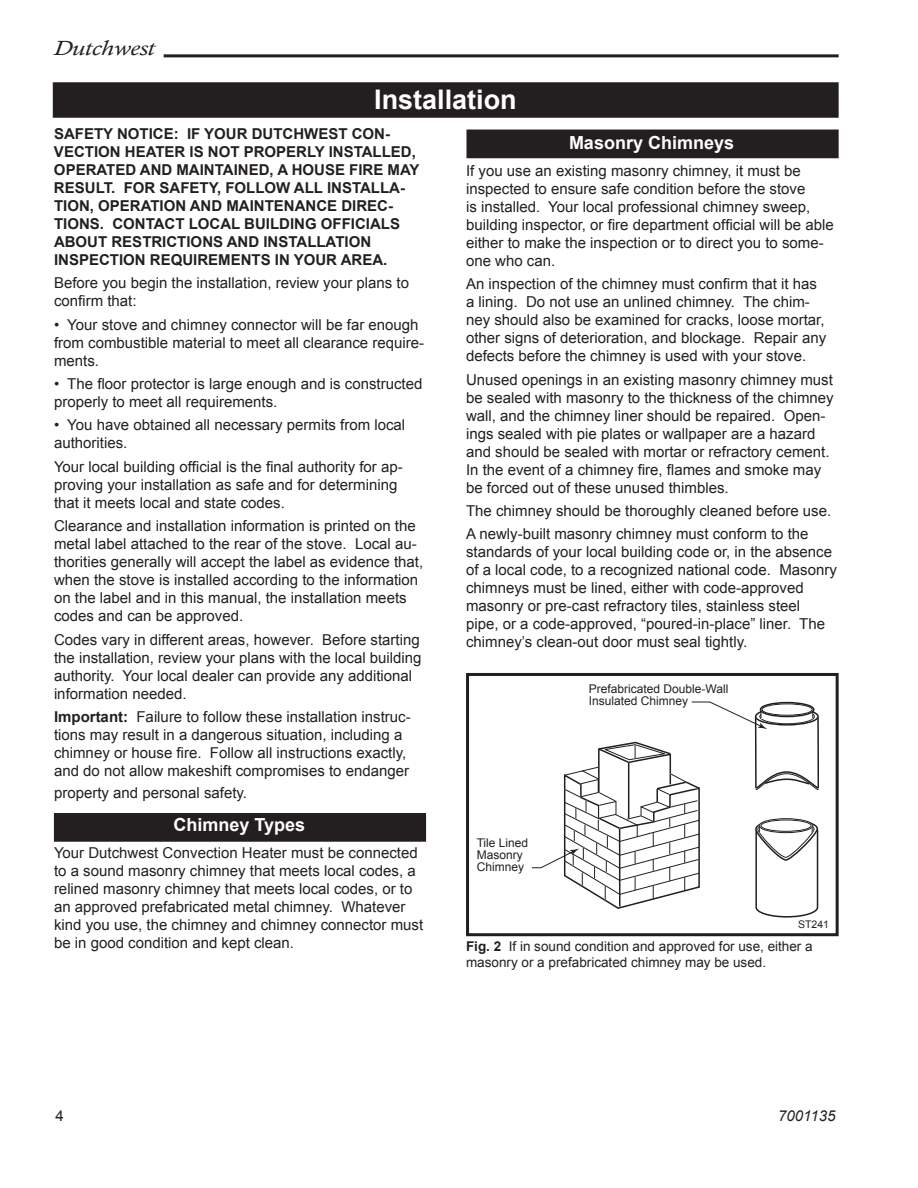
<style>
.page{position:relative;width:918px;height:1188px;background:#fff}
.page>*{position:absolute;margin:0;border:0;box-sizing:border-box;transform-origin:0 0}
.t1{font:700 27px "Arial";color:#fff}
.t2{font:italic 21px "Calisto";color:#231f20;scale:1.2 1}
.t3{font:700 18px "Arial";color:#fff}
.t4{font:15px/18px "Arial";color:#231f20}
.t5{font:700 15px/18px "Arial";color:#231f20}
.t6{font:italic 15px "Arial";color:#231f20}
.t7{font:13.5px/16.2px "Arial";color:#231f20}
.t8{font:12px/12px "Arial";color:#231f20}
.t9{font:10.5px "Arial";color:#231f20}
.s1{font-weight:700}
</style>
<div class="page">
<hr style="left:164px;top:54px;width:675px;height:3px;background:#231f20">
<div style="left:467px;top:130px;width:371px;height:28px;background:#231f20"></div>
<div style="left:55px;top:814px;width:370px;height:27px;background:#231f20"></div>
<div style="left:54px;top:813px;width:372px;height:29px;border:2px solid #231f20"></div>
<div style="left:54px;top:83px;width:784px;height:34px;background:#231f20"></div>
<div style="left:53px;top:82px;width:786px;height:36px;border:2px solid #231f20"></div>
<svg style="left:532px;top:702px;width:286px;height:216px"></svg>
<div style="left:466px;top:673px;width:373px;height:263px;border:3px solid #231f20"></div>
<h2 class="t2" style="left:54px;top:36px;width:86px">Dutchwest</h2>
<h1 class="t1" style="left:374px;top:84px;width:144px">Installation</h1>
<p class="t5" style="left:54px;top:125px;width:367px">SAFETY NOTICE: IF YOUR DUTCHWEST CON-VECTION HEATER IS NOT PROPERLY INSTALLED, OPERATED AND MAINTAINED, A HOUSE FIRE MAY RESULT. FOR SAFETY, FOLLOW ALL INSTALLA-TION, OPERATION AND MAINTENANCE DIREC-TIONS. CONTACT LOCAL BUILDING OFFICIALS ABOUT RESTRICTIONS AND INSTALLATION INSPECTION REQUIREMENTS IN YOUR AREA.</p>
<p class="t4" style="left:54px;top:274px;width:357px">Before you begin the installation, review your plans to confirm that:</p>
<p class="t4" style="left:54px;top:315px;width:372px">• Your stove and chimney connector will be far enough from combustible material to meet all clearance require&shy;ments.</p>
<p class="t4" style="left:54px;top:375px;width:370px">• The floor protector is large enough and is constructed properly to meet all requirements.</p>
<p class="t4" style="left:54px;top:416px;width:353px">• You have obtained all necessary permits from local authorities.</p>
<p class="t4" style="left:54px;top:458px;width:350px">Your local building official is the final authority for ap&shy;proving your installation as safe and for determining that it meets local and state codes.</p>
<p class="t4" style="left:54px;top:517px;width:371px">Clearance and installation information is printed on the metal label attached to the rear of the stove. Local au&shy;thorities generally will accept the label as evidence that, when the stove is installed according to the information on the label and in this manual, the installation meets codes and can be approved.</p>
<p class="t4" style="left:54px;top:630px;width:369px">Codes vary in different areas, however. Before starting the installation, review your plans with the local building authority. Your local dealer can provide any additional information needed.</p>
<p class="t4" style="left:54px;top:708px;width:358px"><span class="s1">Important:</span> Failure to follow these installation instruc&shy;tions may result in a dangerous situation, including a chimney or house fire. Follow all instructions exactly, and do not allow makeshift compromises to endanger</p>
<p class="t4" style="left:54px;top:783px;width:195px">property and personal safety.</p>
<p class="t3" style="left:174px;top:815px;width:133px">Chimney Types</p>
<p class="t4" style="left:54px;top:844px;width:371px">Your Dutchwest Convection Heater must be connected to a sound masonry chimney that meets local codes, a relined masonry chimney that meets local codes, or to an approved prefabricated metal chimney. Whatever kind you use, the chimney and chimney connector must be in good condition and kept clean.</p>
<p class="t3" style="left:569px;top:133px;width:167px">Masonry Chimneys</p>
<p class="t4" style="left:466px;top:161px;width:369px">If you use an existing masonry chimney, it must be inspected to ensure safe condition before the stove<br>is installed. Your local professional chimney sweep, building inspector, or fire department official will be able either to make the inspection or to direct you to some&shy;one who can.</p>
<p class="t4" style="left:466px;top:275px;width:362px">An inspection of the chimney must confirm that it has a lining. Do not use an unlined chimney. The chim&shy;ney should also be examined for cracks, loose mortar, other signs of deterioration, and blockage. Repair any defects before the chimney is used with your stove.</p>
<p class="t4" style="left:466px;top:370px;width:369px">Unused openings in an existing masonry chimney must be sealed with masonry to the thickness of the chimney wall, and the chimney liner should be repaired. Open&shy;ings sealed with pie plates or wallpaper are a hazard and should be sealed with mortar or refractory cement.<br>In the event of a chimney fire, flames and smoke may be forced out of these unused thimbles.</p>
<p class="t4" style="left:466px;top:499px;width:367px;line-height:23.4px">The chimney should be thoroughly cleaned before use.<br>A newly-built masonry chimney must conform to the</p>
<p class="t4" style="left:466px;top:543px;width:372px">standards of your local building code or, in the absence of a local code, to a recognized national code. Masonry chimneys must be lined, either with code-approved masonry or pre-cast refractory tiles, stainless steel<br>pipe, or a code-approved, “poured-in-place” liner. The chimney’s clean-out door must seal tightly.</p>
<p class="t8" style="left:589px;top:683px;width:141px">Prefabricated Double-Wall<br>Insulated Chimney</p>
<p class="t8" style="left:477px;top:837px;width:53px">Tile Lined<br>Masonry<br>Chimney</p>
<p class="t9" style="left:798px;top:918px;width:32px">ST241</p>
<p class="t7" style="left:466px;top:938px;width:348px"><span class="s1">Fig. 2</span> If in sound condition and approved for use, either a masonry or a prefabricated chimney may be used.</p>
<p class="t4" style="left:56px;top:1107px;width:10px">4</p>
<p class="t6" style="left:778px;top:1107px;width:59px">7001135</p>
</div>
